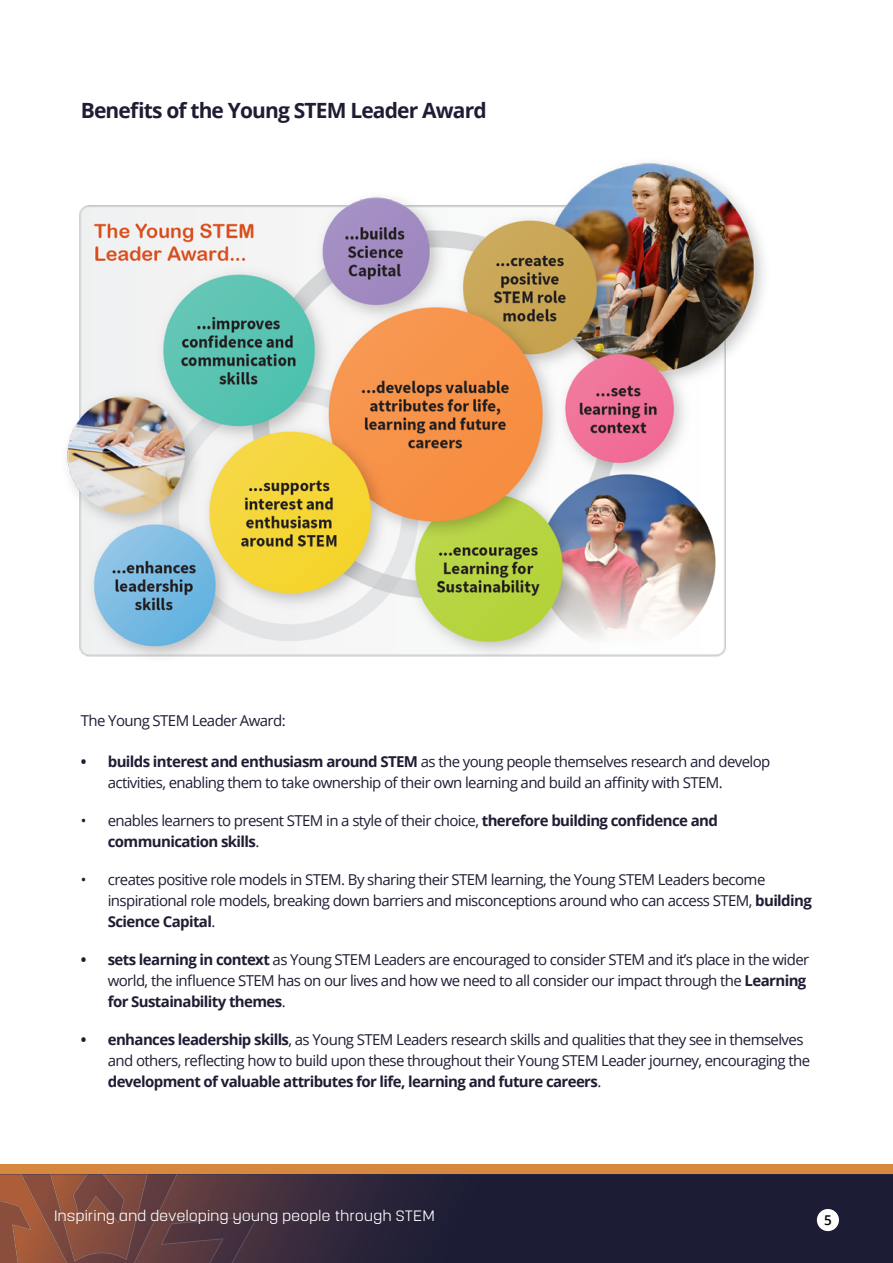
<style>
.page{position:relative;width:893px;height:1263px;background:#fff}
.page>*{position:absolute;margin:0;border:0;box-sizing:border-box;transform-origin:0 0}
.t1{font:700 21px "Open Sans";letter-spacing:-.04em;color:#1e1d34}
.t2{font:15px/21px "Open Sans";letter-spacing:-.04em;color:#1e1d34}
.t3{font:300 15px "Yoshida Sans";letter-spacing:-.01em;color:#fff}
.t4{font:600 13.5px "Open Sans";color:#000}
.s1{font-weight:700}
</style>
<div class="page">
<div style="left:0;top:1165px;width:893px;height:98px;background:#d6883e"></div>
<svg style="left:259px;top:1174px;width:634px;height:89px;background:#221f36"></svg>
<svg style="left:0;top:1174px;width:259px;height:89px;background:#72453f"></svg>
<div style="left:817px;top:1209px;width:22px;height:22px;background:#fff;border-radius:50%"></div>
<img style="left:67px;top:163px;width:697px;height:494px">
<h1 class="t1" style="left:81px;top:96px;width:407px">Benefits of the Young STEM Leader Award</h1>
<p class="t2" style="left:81px;top:709px;width:206px">The Young STEM Leader Award:</p>
<p class="t2" style="left:108px;top:750px;width:664px;text-indent:-27px"><span class="s1">• builds interest and enthusiasm around STEM</span> as the young people themselves research and develop activities, enabling them to take ownership of their own learning and build an affinity with STEM.</p>
<p class="t2" style="left:108px;top:809px;width:612px;text-indent:-27px">• enables learners to present STEM in a style of their choice, <span class="s1">therefore building confidence and communication skills</span>.</p>
<p class="t2" style="left:108px;top:868px;width:706px;text-indent:-27px">• creates positive role models in STEM. By sharing their STEM learning, the Young STEM Leaders become inspirational role models, breaking down barriers and misconceptions around who can access STEM, <span class="s1">building<br>Science Capital</span>.</p>
<p class="t2" style="left:108px;top:948px;width:703px;text-indent:-27px"><span class="s1">• sets learning in context</span> as Young STEM Leaders are encouraged to consider STEM and it’s place in the wider world, the influence STEM has on our lives and how we need to all consider our impact through the <span class="s1">Learning for Sustainability themes</span>.</p>
<p class="t2" style="left:108px;top:1028px;width:704px;text-indent:-27px"><span class="s1">• enhances leadership skills</span>, as Young STEM Leaders research skills and qualities that they see in themselves and others, reflecting how to build upon these throughout their Young STEM Leader journey, encouraging the <span class="s1">development of valuable attributes for life, learning and future careers</span>.</p>
<p class="t3" style="left:54px;top:1206px;width:382px">Inspiring and developing young people through STEM</p>
<p class="t4" style="left:824px;top:1210px;width:9px">5</p>
</div>
